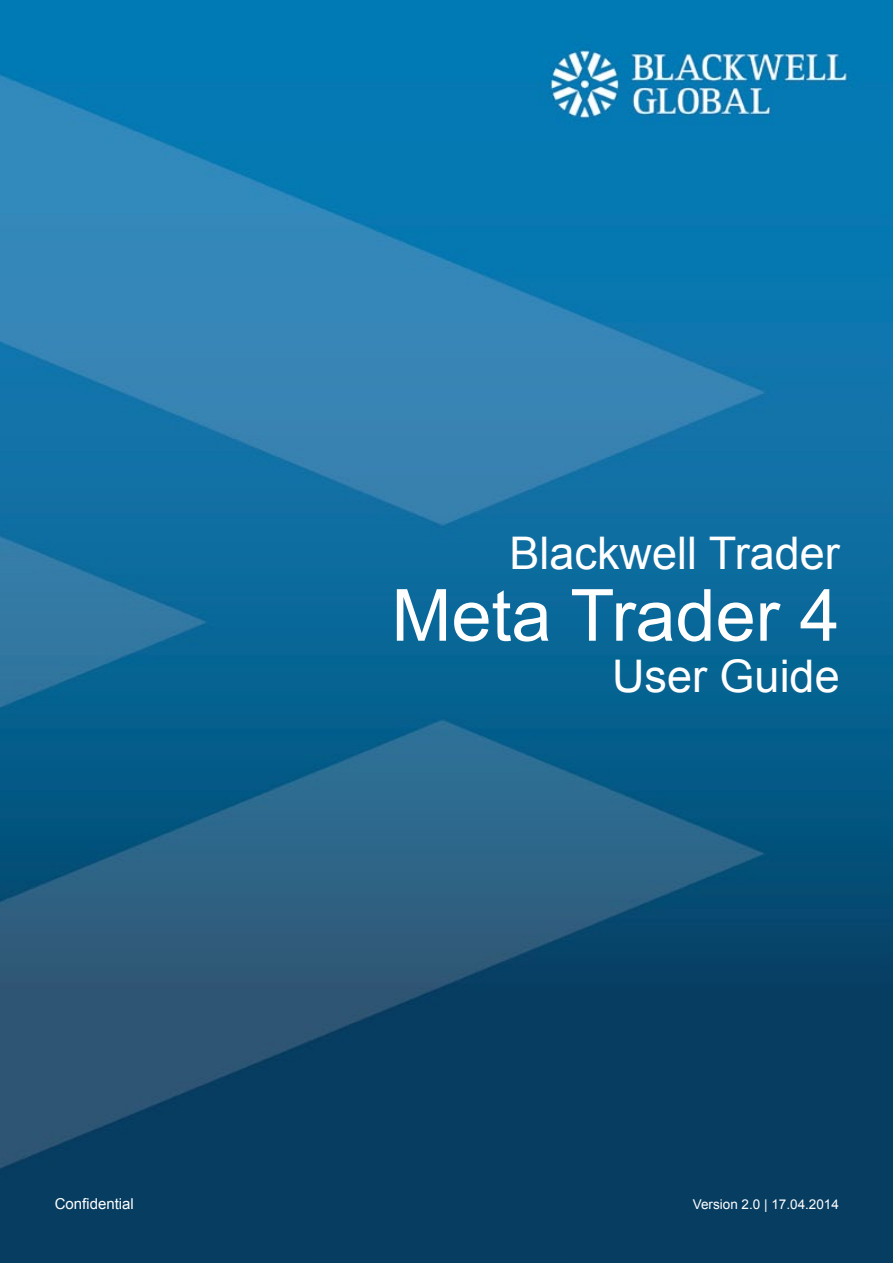
<style>
.page{position:relative;width:893px;height:1263px;background:#fff}
.page>*{position:absolute;margin:0;border:0;box-sizing:border-box;transform-origin:0 0}
.t1{font:72px "Arial";color:#fff}
.t2{font:45px "Arial";color:#fff}
.t3{font:15px "Arial";color:#fff}
.t4{font:13.5px "Arial";color:#fff}
</style>
<div class="page">
<img style="left:0;top:73px;width:893px;height:1190px">
<div style="left:0;top:0;width:893px;height:73px;background:#007ab5"></div>
<hr style="left:54px;top:1198px;width:785px;height:3px;background:#063e61">
<p class="t3" style="left:55px;top:1193px;width:81px">Confidential</p>
<p class="t2" style="left:510px;top:524px;width:332px">Blackwell Trader</p>
<h1 class="t1" style="left:391px;top:568px;width:450px">Meta Trader 4</h1>
<p class="t2" style="left:612px;top:647px;width:229px">User Guide</p>
<p class="t4" style="left:693px;top:1195px;width:148px">Version 2.0 | 17.04.2014</p>
</div>
